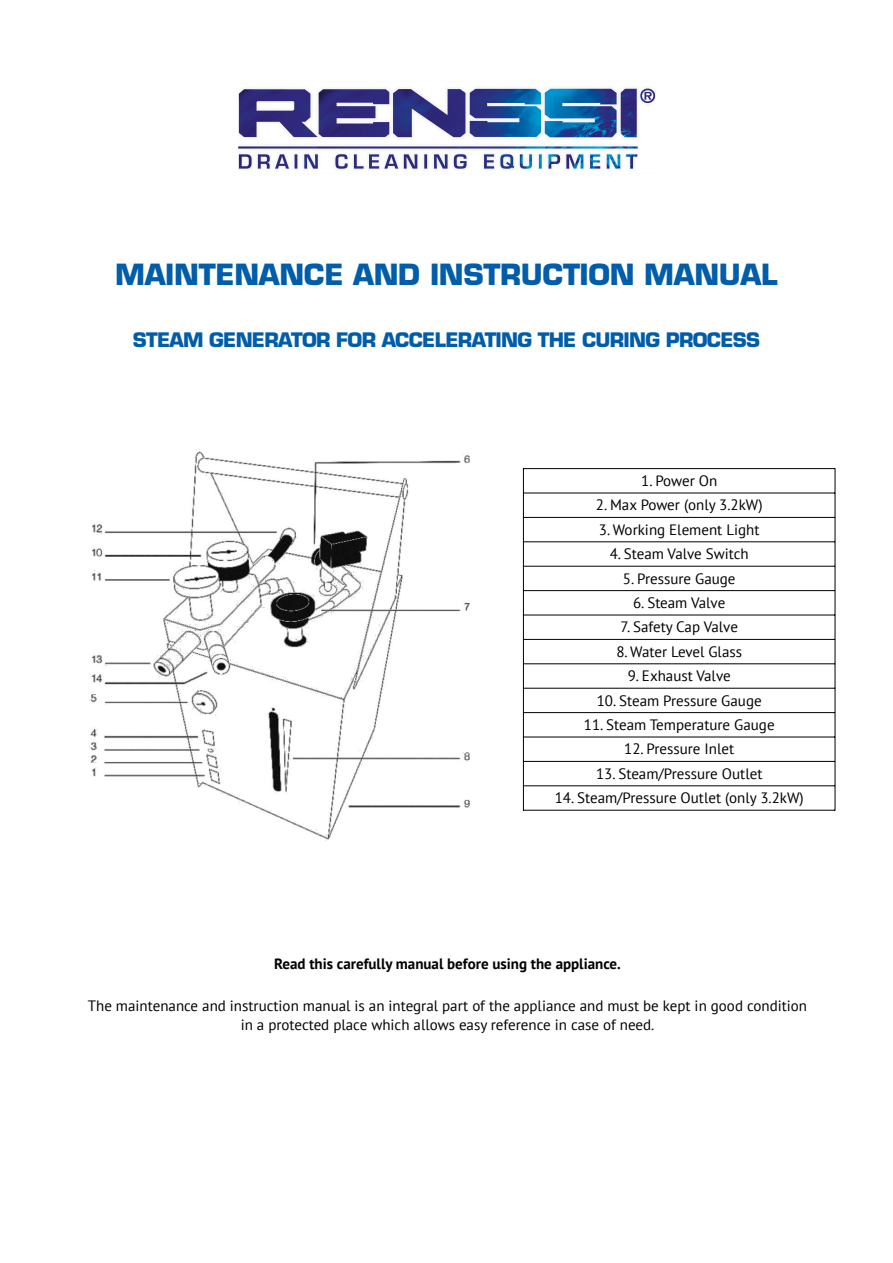
<style>
.page{position:relative;width:893px;height:1263px;background:#fff}
.page>*{position:absolute;margin:0;border:0;box-sizing:border-box;transform-origin:0 0}
.t1{font:700 28.5px "Eurostile LT Std";letter-spacing:-.01em;color:#005da9}
.t2{font:700 19.5px "Eurostile LT Std";letter-spacing:-.035em;color:#005da9}
.t3{font:15px/19.5px "PT Sans";color:#000;text-align:center}
.t4{font:700 15px "PT Sans";color:#000}
</style>
<div class="page">
<img style="left:238px;top:88px;width:418px;height:82px">
<img style="left:89px;top:449px;width:381px;height:392px">
<hr style="left:523px;top:468px;width:1px;height:342px;background:#020001">
<hr style="left:835px;top:468px;width:1px;height:342px;background:#020001">
<hr style="left:523px;top:468px;width:312px;height:1px;background:#020001">
<hr style="left:523px;top:493px;width:312px;height:1px;background:#020001">
<hr style="left:523px;top:517px;width:312px;height:1px;background:#020001">
<hr style="left:523px;top:541px;width:312px;height:1px;background:#020001">
<hr style="left:523px;top:566px;width:312px;height:1px;background:#020001">
<hr style="left:523px;top:590px;width:312px;height:1px;background:#020001">
<hr style="left:523px;top:615px;width:312px;height:1px;background:#020001">
<hr style="left:523px;top:639px;width:312px;height:1px;background:#020001">
<hr style="left:523px;top:663px;width:312px;height:1px;background:#020001">
<hr style="left:523px;top:688px;width:312px;height:1px;background:#020001">
<hr style="left:523px;top:712px;width:312px;height:1px;background:#020001">
<hr style="left:523px;top:737px;width:312px;height:1px;background:#020001">
<hr style="left:523px;top:761px;width:312px;height:1px;background:#020001">
<hr style="left:523px;top:785px;width:312px;height:1px;background:#020001">
<hr style="left:523px;top:810px;width:312px;height:1px;background:#020001">
<h1 class="t1" style="left:115px;top:264px;width:664px">MAINTENANCE AND INSTRUCTION MANUAL</h1>
<h2 class="t2" style="left:133px;top:332px;width:629px">STEAM GENERATOR FOR ACCELERATING THE CURING PROCESS</h2>
<p class="t3" style="left:641px;top:473px;width:77px">1. Power On</p>
<p class="t3" style="left:596px;top:497px;width:168px">2. Max Power (only 3.2kW)</p>
<p class="t3" style="left:599px;top:521px;width:162px">3. Working Element Light</p>
<p class="t3" style="left:610px;top:546px;width:141px">4. Steam Valve Switch</p>
<p class="t3" style="left:623px;top:570px;width:114px">5. Pressure Gauge</p>
<p class="t3" style="left:633px;top:594px;width:94px">6. Steam Valve</p>
<p class="t3" style="left:620px;top:619px;width:119px">7. Safety Cap Valve</p>
<p class="t3" style="left:616px;top:643px;width:127px">8. Water Level Glass</p>
<p class="t3" style="left:628px;top:668px;width:104px">9. Exhaust Valve</p>
<p class="t3" style="left:597px;top:692px;width:166px">10. Steam Pressure Gauge</p>
<p class="t3" style="left:584px;top:716px;width:192px">11. Steam Temperature Gauge</p>
<p class="t3" style="left:624px;top:741px;width:112px">12. Pressure Inlet</p>
<p class="t3" style="left:596px;top:765px;width:168px">13. Steam/Pressure Outlet</p>
<p class="t3" style="left:555px;top:790px;width:250px">14. Steam/Pressure Outlet (only 3.2kW)</p>
<p class="t4" style="left:274px;top:957px;width:348px">Read this carefully manual before using the appliance.</p>
<p class="t3" style="left:88px;top:997px;width:721px">The maintenance and instruction manual is an integral part of the appliance and must be kept in good condition in a protected place which allows easy reference in case of need.</p>
</div>
